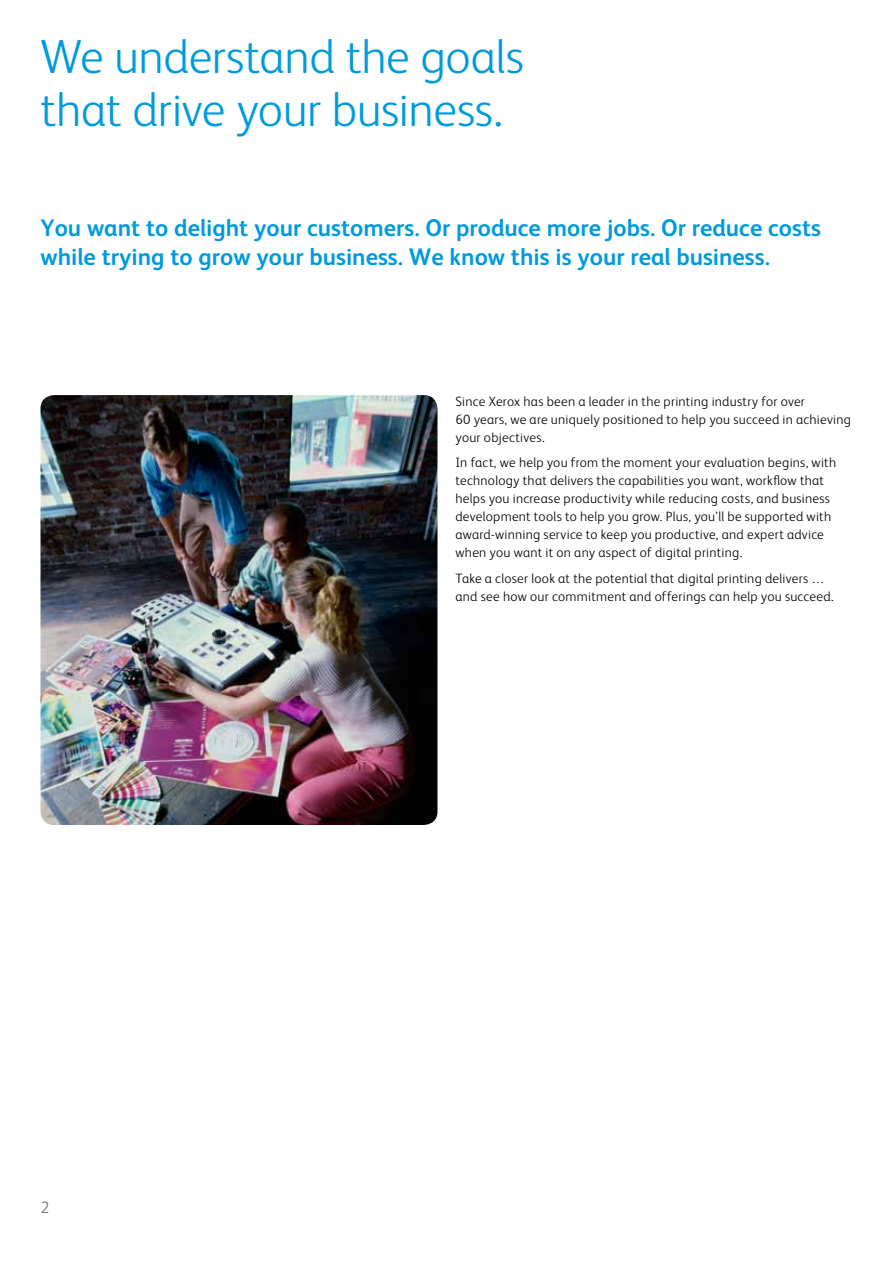
<style>
.page{position:relative;width:893px;height:1263px;background:#fff}
.page>*{position:absolute;margin:0;border:0;box-sizing:border-box;transform-origin:0 0}
.t1{font:300 48px/52.5px "Xerox Sans";letter-spacing:-.01em;color:#009bdb}
.t2{font:700 24px/28.5px "Xerox Sans";color:#009bdb}
.t3{font:300 16.5px "Xerox Sans";color:#77787b}
.t4{font:300 13.5px/18px "Xerox Sans";letter-spacing:.02em;color:#000}
</style>
<div class="page">
<img style="left:40px;top:395px;width:397px;height:430px">
<h1 class="t1" style="left:40px;top:29px;width:485px">We understand the goals that drive your business.</h1>
<h2 class="t2" style="left:40px;top:213px;width:782px">You want to delight your customers. Or produce more jobs. Or reduce costs while trying to grow your business. We know this is your real business.</h2>
<p class="t3" style="left:40px;top:1196px;width:10px">2</p>
<p class="t4" style="left:455px;top:392px;width:397px">Since Xerox has been a leader in the printing industry for over<br>60 years, we are uniquely positioned to help you succeed in achieving your objectives.</p>
<p class="t4" style="left:455px;top:453px;width:382px">In fact, we help you from the moment your evaluation begins, with technology that delivers the capabilities you want, workflow that helps you increase productivity while reducing costs, and business development tools to help you grow. Plus, you’ll be supported with award-winning service to keep you productive, and expert advice when you want it on any aspect of digital printing.</p>
<p class="t4" style="left:455px;top:569px;width:380px">Take a closer look at the potential that digital printing delivers … and see how our commitment and offerings can help you succeed.</p>
</div>
